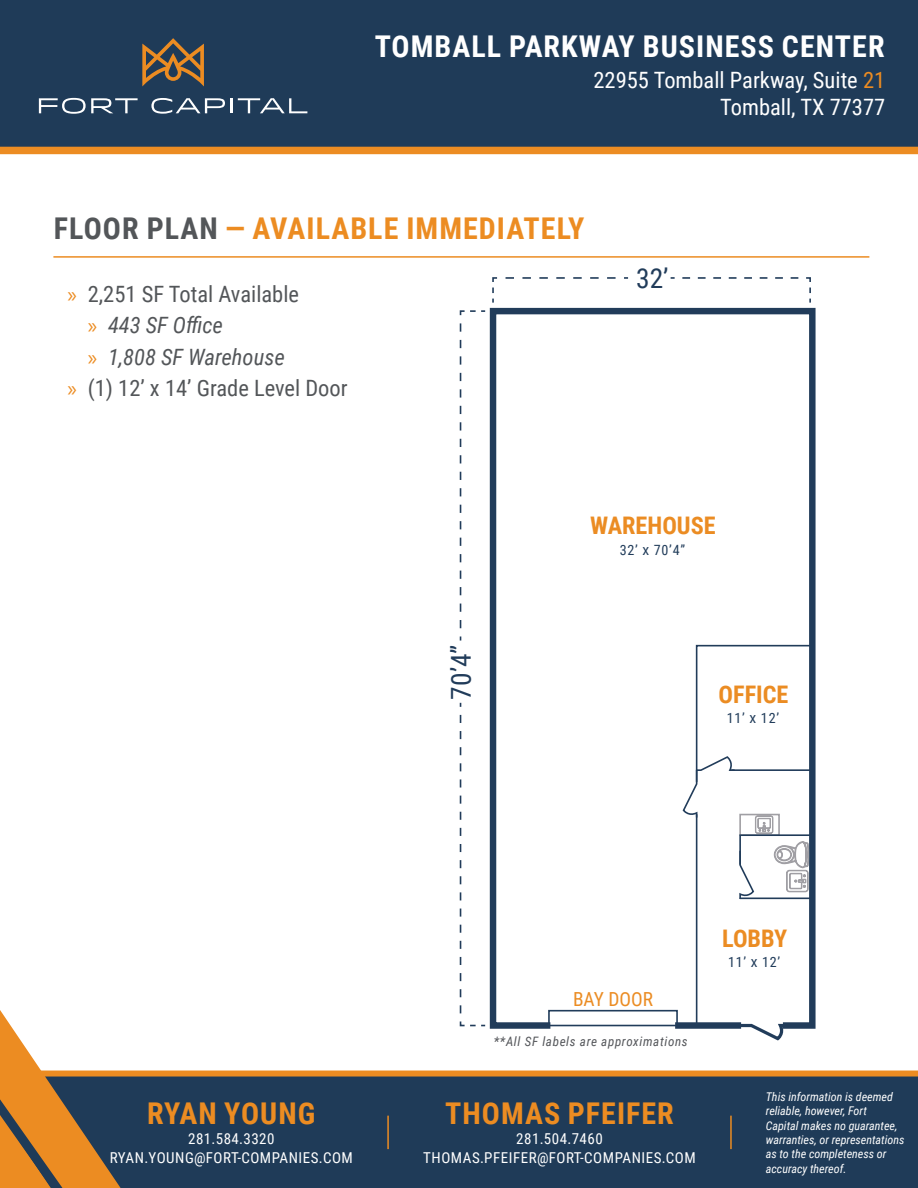
<style>
.page{position:relative;width:918px;height:1188px;background:#fff}
.page>*{position:absolute;margin:0;border:0;box-sizing:border-box;transform-origin:0 0}
.t1{font:700 30px "Roboto Condensed";letter-spacing:.035em;color:#ec8c22}
.t2{font:700 30px "Roboto Condensed";letter-spacing:.035em;color:#fff}
.t3{font:27.45px "Roboto Condensed";color:#213c5a}
.t4{font:700 24.15px "Roboto Condensed";color:#eb8c23}
.t5{font:22.5px "Roboto Condensed";color:#535659}
.t6{font:22.5px "Roboto Condensed";color:#fff}
.t7{font:italic 22.5px "Roboto Condensed";color:#535659}
.t8{font:19.35px "Roboto Condensed";color:#eb8c23}
.t9{font:15px "Roboto Condensed";letter-spacing:.035em;color:#fff}
.t10{font:14.1px "Roboto Condensed";letter-spacing:.05em;color:#213c5a}
.t11{font:italic 13.05px "Roboto Condensed";letter-spacing:.05em;color:#54565a}
.t12{font:italic 12px/14.4px "Roboto Condensed";color:#fff}
.s1{color:#ec8c22}
.s2{color:#535659}
.s3{font-family:"Myriad Pro";color:#ec8c22}
.s4{font-family:"Myriad Pro";font-style:normal;color:#ec8c22}
</style>
<div class="page">
<svg style="left:459px;top:1021px;width:26px;height:6px"></svg>
<svg style="left:460px;top:703px;width:1px;height:310px"></svg>
<svg style="left:459px;top:310px;width:26px;height:318px"></svg>
<svg style="left:489px;top:307px;width:327px;height:722px"></svg>
<div style="left:675px;top:1022px;width:66px;height:7px;background:#213c5a"></div>
<svg style="left:734px;top:1022px;width:54px;height:17px"></svg>
<div style="left:548px;top:1010px;width:130px;height:16px;border:2px solid #213c5a"></div>
<hr style="left:696px;top:815px;width:1px;height:211px;background:#213c5a">
<svg style="left:492px;top:277px;width:6px;height:16px"></svg>
<svg style="left:506px;top:277px;width:122px;height:2px"></svg>
<svg style="left:682px;top:277px;width:129px;height:26px"></svg>
<svg style="left:682px;top:644px;width:132px;height:256px"></svg>
<div style="left:0;top:0;width:918px;height:154px;background:#1f3b58"></div>
<svg style="left:142px;top:38px;width:62px;height:48px;background:#6b5943"></svg>
<svg style="left:39px;top:98px;width:99px;height:16px"></svg>
<svg style="left:151px;top:98px;width:74px;height:16px"></svg>
<hr style="left:230px;top:98px;width:3px;height:15px;background:#fff">
<svg style="left:238px;top:98px;width:69px;height:15px"></svg>
<hr style="left:53px;top:256px;width:816px;height:2px;background:#ec8c22">
<div style="left:121px;top:1071px;width:797px;height:117px;background:#1f3b58"></div>
<svg style="left:0;top:1010px;width:121px;height:178px"></svg>
<hr style="left:730px;top:1116px;width:2px;height:33px;background:#ec8c22">
<hr style="left:387px;top:1116px;width:2px;height:33px;background:#ec8c22">
<p class="t2" style="left:375px;top:26px;width:511px">TOMBALL PARKWAY BUSINESS CENTER</p>
<p class="t6" style="left:593px;top:65px;width:293px">22955 Tomball Parkway, Suite <span class="s1">21</span></p>
<p class="t6" style="left:720px;top:92px;width:166px">Tomball, TX 77377</p>
<p class="t1" style="left:54px;top:207px;width:532px"><span class="s2">FLOOR PLAN</span> — AVAILABLE IMMEDIATELY</p>
<p class="t5" style="left:68px;top:278px;width:233px"><span class="s3">»</span> 2,251 SF Total Available</p>
<p class="t7" style="left:88px;top:309px;width:137px"><span class="s4">»</span> 443 SF Office</p>
<p class="t7" style="left:88px;top:341px;width:198px"><span class="s4">»</span> 1,808 SF Warehouse</p>
<p class="t5" style="left:68px;top:372px;width:282px"><span class="s3">»</span> (1) 12’ x 14’ Grade Level Door</p>
<p class="t3" style="left:636px;top:259px;width:34px">32’</p>
<p class="t3" style="left:442px;top:700px;width:57px;rotate:-90deg">70’4”</p>
<p class="t4" style="left:590px;top:509px;width:127px">WAREHOUSE</p>
<p class="t10" style="left:620px;top:540px;width:67px">32’ X 70’4”</p>
<p class="t4" style="left:719px;top:677px;width:71px">OFFICE</p>
<p class="t10" style="left:727px;top:708px;width:54px">11’ X 12’</p>
<p class="t1" style="left:147px;top:1093px;width:170px">RYAN YOUNG</p>
<p class="t9" style="left:188px;top:1128px;width:88px">281.584.3320</p>
<p class="t9" style="left:110px;top:1147px;width:245px">RYAN.YOUNG@FORT-COMPANIES.COM</p>
<p class="t8" style="left:573px;top:985px;width:81px">BAY DOOR</p>
<p class="t11" style="left:494px;top:1032px;width:196px">**All SF labels are approximations</p>
<p class="t1" style="left:445px;top:1093px;width:230px">THOMAS PFEIFER</p>
<p class="t9" style="left:516px;top:1129px;width:88px">281.504.7460</p>
<p class="t9" style="left:423px;top:1147px;width:274px">THOMAS.PFEIFER@FORT-COMPANIES.COM</p>
<p class="t4" style="left:722px;top:922px;width:67px">LOBBY</p>
<p class="t10" style="left:728px;top:952px;width:54px">11’ X 12’</p>
<p class="t12" style="left:766px;top:1089px;width:140px">This information is deemed reliable, however, Fort<br>Capital makes no guarantee, warranties, or representations as to the completeness or accuracy thereof.</p>
</div>
